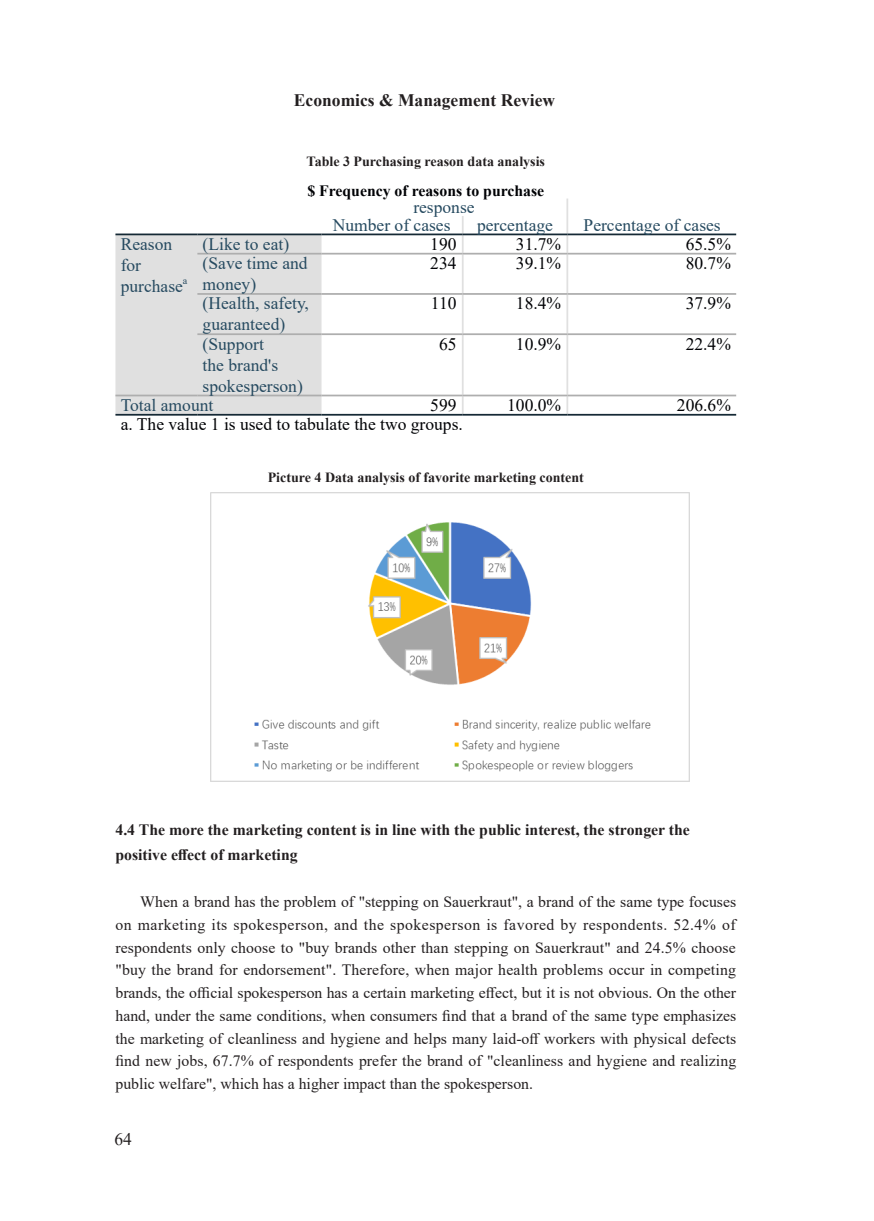
<style>
.page{position:relative;width:874px;height:1221px;background:#fff}
.page>*{position:absolute;margin:0;border:0;box-sizing:border-box;transform-origin:0 0}
.t1{font:17.5px/21px "Times New Roman";color:#264a60}
.t2{font:17.5px "Times New Roman";color:#010205}
.t3{font:700 17.5px "Times New Roman";color:#231f20}
.t4{font:17.5px "Times New Roman";color:#231f20}
.正文{font:15.75px/22.8px "Times New Roman";color:#231f20;text-align:justify}
.二级标题{font:700 15.75px/24.5px "Times New Roman";color:#231f20}
.t5{font:700 15.75px "Times New Roman";color:#010205}
.表头{font:700 14px "Times New Roman";color:#231f20}
.t6{font:10.15px "Times New Roman";color:#264a60}
</style>
<div class="page">
<svg style="left:115px;top:216px;width:620px;height:200px"></svg>
<div style="left:115px;top:235px;width:206px;height:179px;background:#e0e0e0"></div>
<svg style="left:461px;top:216px;width:2px;height:37px"></svg>
<svg style="left:566px;top:198px;width:2px;height:55px"></svg>
<hr style="left:115px;top:233px;width:82px;height:2px;background:#152935">
<hr style="left:197px;top:233px;width:124px;height:2px;background:#152935">
<hr style="left:321px;top:233px;width:141px;height:2px;background:#152935">
<hr style="left:462px;top:233px;width:105px;height:2px;background:#152935">
<hr style="left:567px;top:233px;width:168px;height:2px;background:#152935">
<hr style="left:461px;top:254px;width:2px;height:39px;background:#e0e0e0">
<hr style="left:566px;top:254px;width:2px;height:39px;background:#e0e0e0">
<hr style="left:461px;top:295px;width:2px;height:38px;background:#e0e0e0">
<hr style="left:566px;top:295px;width:2px;height:38px;background:#e0e0e0">
<hr style="left:461px;top:335px;width:2px;height:59px;background:#e0e0e0">
<hr style="left:566px;top:335px;width:2px;height:59px;background:#e0e0e0">
<hr style="left:197px;top:253px;width:124px;height:1px;background:#aeaeae">
<hr style="left:321px;top:253px;width:141px;height:1px;background:#aeaeae">
<hr style="left:462px;top:253px;width:105px;height:1px;background:#aeaeae">
<hr style="left:567px;top:253px;width:168px;height:1px;background:#aeaeae">
<hr style="left:197px;top:293px;width:124px;height:2px;background:#aeaeae">
<hr style="left:321px;top:293px;width:141px;height:2px;background:#aeaeae">
<hr style="left:462px;top:293px;width:105px;height:2px;background:#aeaeae">
<hr style="left:567px;top:293px;width:168px;height:2px;background:#aeaeae">
<hr style="left:197px;top:333px;width:124px;height:2px;background:#aeaeae">
<hr style="left:321px;top:333px;width:141px;height:2px;background:#aeaeae">
<hr style="left:462px;top:333px;width:105px;height:2px;background:#aeaeae">
<hr style="left:567px;top:333px;width:168px;height:2px;background:#aeaeae">
<svg style="left:461px;top:396px;width:2px;height:18px"></svg>
<svg style="left:566px;top:396px;width:2px;height:18px"></svg>
<hr style="left:115px;top:394px;width:82px;height:2px;background:#aeaeae">
<hr style="left:197px;top:394px;width:124px;height:2px;background:#aeaeae">
<hr style="left:321px;top:394px;width:141px;height:2px;background:#aeaeae">
<hr style="left:462px;top:394px;width:105px;height:2px;background:#aeaeae">
<hr style="left:567px;top:394px;width:168px;height:2px;background:#aeaeae">
<hr style="left:115px;top:414px;width:82px;height:1px;background:#152935">
<hr style="left:197px;top:414px;width:124px;height:1px;background:#152935">
<hr style="left:321px;top:414px;width:141px;height:1px;background:#152935">
<hr style="left:462px;top:414px;width:105px;height:1px;background:#152935">
<hr style="left:567px;top:414px;width:168px;height:1px;background:#152935">
<img style="left:210px;top:492px;width:478px;height:289px">
<p class="t3" style="left:294px;top:87px;width:262px">Economics &amp; Management Review</p>
<p class="表头" style="left:306px;top:151px;width:240px">Table 3 Purchasing reason data analysis</p>
<p class="t5" style="left:307px;top:179px;width:238px">$ Frequency of reasons to purchase</p>
<p class="t1" style="left:413px;top:196px;width:63px">response</p>
<p class="t1" style="left:332px;top:214px;width:119px">Number of cases</p>
<p class="t1" style="left:477px;top:214px;width:77px">percentage</p>
<p class="t1" style="left:583px;top:214px;width:139px">Percentage of cases</p>
<p class="t1" style="left:202px;top:233px;width:88px">(Like to eat)</p>
<p class="t2" style="left:430px;top:232px;width:28px">190</p>
<p class="t2" style="left:515px;top:232px;width:47px">31.7%</p>
<p class="t2" style="left:685px;top:232px;width:47px">65.5%</p>
<p class="t1" style="left:202px;top:252px;width:106px">(Save time and money)</p>
<p class="t2" style="left:430px;top:251px;width:28px">234</p>
<p class="t2" style="left:515px;top:251px;width:47px">39.1%</p>
<p class="t2" style="left:685px;top:251px;width:47px">80.7%</p>
<p class="t1" style="left:202px;top:292px;width:108px">(Health, safety, guaranteed)</p>
<p class="t2" style="left:431px;top:291px;width:27px">110</p>
<p class="t2" style="left:515px;top:291px;width:47px">18.4%</p>
<p class="t2" style="left:685px;top:291px;width:47px">37.9%</p>
<p class="t1" style="left:202px;top:333px;width:102px">(Support<br>the brand's spokesperson)</p>
<p class="t2" style="left:439px;top:331px;width:19px">65</p>
<p class="t2" style="left:515px;top:331px;width:47px">10.9%</p>
<p class="t2" style="left:685px;top:331px;width:47px">22.4%</p>
<p class="t1" style="left:121px;top:394px;width:94px">Total amount</p>
<p class="t2" style="left:430px;top:393px;width:28px">599</p>
<p class="t2" style="left:507px;top:393px;width:55px">100.0%</p>
<p class="t2" style="left:676px;top:393px;width:55px">206.6%</p>
<p class="t2" style="left:121px;top:412px;width:343px">a. The value 1 is used to tabulate the two groups.</p>
<p class="表头" style="left:267px;top:467px;width:317px">Picture 4 Data analysis of favorite marketing content</p>
<p class="t1" style="left:121px;top:233px;width:64px">Reason for purchase</p>
<p class="t6" style="left:183px;top:273px;width:6px">a</p>
<p class="二级标题" style="left:115px;top:817px;width:575px">4.4 The more the marketing content is in line with the public interest, the stronger the positive effect of marketing</p>
<p class="正文" style="left:115px;top:889px;width:622px;text-indent:25px">When a brand has the problem of "stepping on Sauerkraut", a brand of the same type focuses on marketing its spokesperson, and the spokesperson is favored by respondents. 52.4% of respondents only choose to "buy brands other than stepping on Sauerkraut" and 24.5% choose "buy the brand for endorsement". Therefore, when major health problems occur in competing brands, the official spokesperson has a certain marketing effect, but it is not obvious. On the other hand, under the same conditions, when consumers find that a brand of the same type emphasizes the marketing of cleanliness and hygiene and helps many laid-off workers with physical defects find new jobs, 67.7% of respondents prefer the brand of "cleanliness and hygiene and realizing public welfare", which has a higher impact than the spokesperson.</p>
<p class="t4" style="left:114px;top:1127px;width:19px">64</p>
</div>
